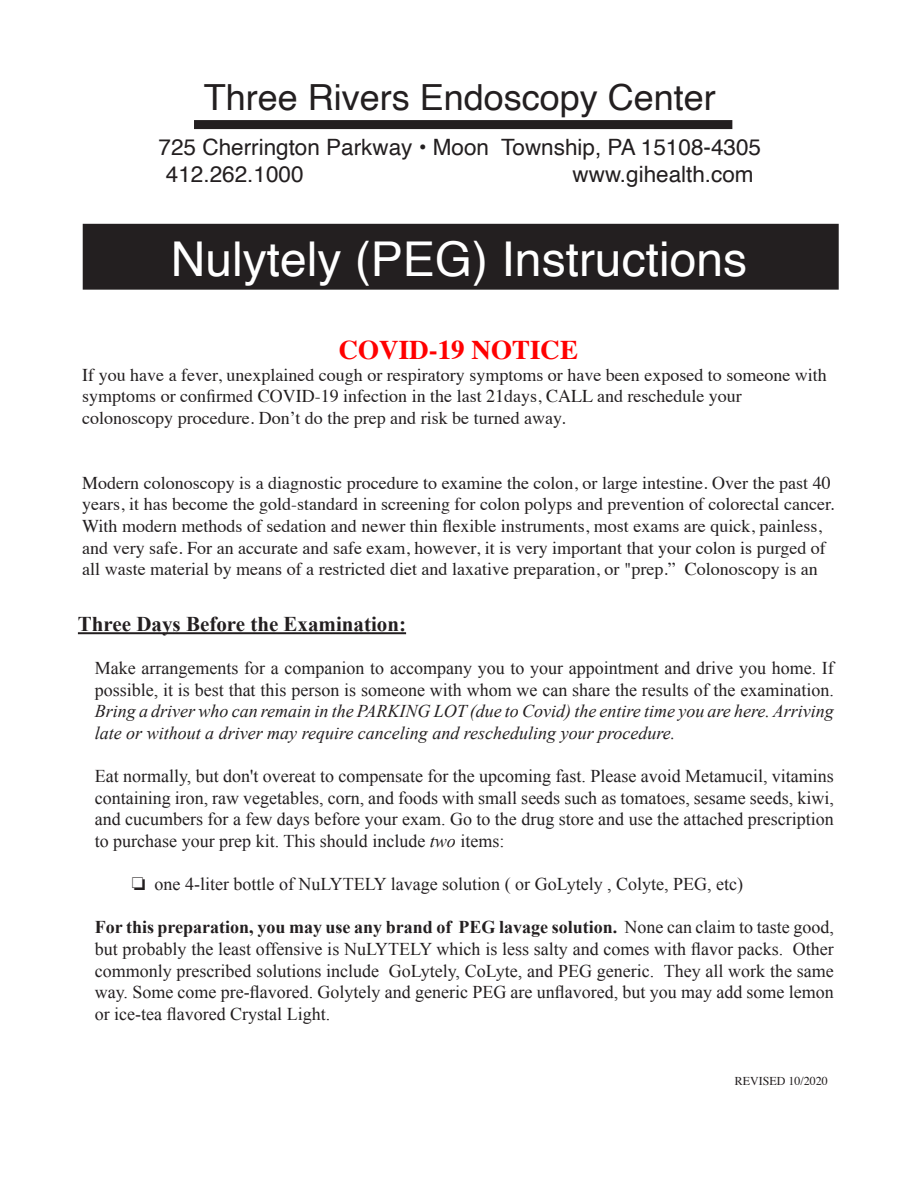
<style>
.page{position:relative;width:918px;height:1188px;background:#fff}
.page>*{position:absolute;margin:0;border:0;box-sizing:border-box;transform-origin:0 0}
.t1{font:48px "Helvetica";color:#fff}
.t2{font:36px "Helvetica";color:#231f20}
.t3{font:700 27px "Times";color:#f00}
.t4{font:22.5px "Helvetica";color:#231f20}
.t5{font:700 21px "Times New Roman";color:#231f20}
.t6{font:18px/21.6px "Times New Roman";color:#231f20;text-align:justify}
.t7{font:18px/21.6px "Times";color:#231f20}
.t8{font:12px "Times";color:#231f20}
.s1{font-style:italic}
.s2{font-weight:700}
</style>
<div class="page">
<div style="left:83px;top:225px;width:755px;height:64px;background:#231f20"></div>
<div style="left:83px;top:224px;width:756px;height:66px;border:2px solid #231f20"></div>
<hr style="left:78px;top:632px;width:328px;height:2px;background:#231f20">
<div style="left:194px;top:120px;width:538px;height:9px;background:#231f20"></div>
<p class="t2" style="left:204px;top:69px;width:514px">Three Rivers Endoscopy Center</p>
<p class="t4" style="left:159px;top:129px;width:604px">725 Cherrington Parkway • Moon Township, PA 15108-4305</p>
<p class="t4" style="left:166px;top:156px;width:139px">412.262.1000</p>
<p class="t4" style="left:573px;top:156px;width:183px">www.gihealth.com</p>
<p class="t1" style="left:171px;top:222px;width:578px">Nulytely (PEG) Instructions</p>
<p class="t3" style="left:339px;top:324px;width:241px">COVID-19 NOTICE</p>
<p class="t7" style="left:82px;top:362px;width:746px">If you have a fever, unexplained cough or respiratory symptoms or have been exposed to someone with symptoms or confirmed COVID-19 infection in the last 21days, CALL and reschedule your</p>
<p class="t7" style="left:82px;top:406px;width:485px">colonoscopy procedure. Don’t do the prep and risk be turned away.</p>
<p class="t7" style="left:82px;top:470px;width:754px">Modern colonoscopy is a diagnostic procedure to examine the colon, or large intestine. Over the past 40 years, it has become the gold-standard in screening for colon polyps and prevention of colorectal cancer.<br>With modern methods of sedation and newer thin flexible instruments, most exams are quick, painless, and very safe. For an accurate and safe exam, however, it is very important that your colon is purged of all waste material by means of a restricted diet and laxative preparation, or "prep.” Colonoscopy is an</p>
<p class="t5" style="left:78px;top:609px;width:330px">Three Days Before the Examination:</p>
<p class="t6" style="left:95px;top:657px;width:741px">Make arrangements for a companion to accompany you to your appointment and drive you home. If possible, it is best that this person is someone with whom we can share the results of the examination.<br><span class="s1">Bring a driver who can remain in the PARKING LOT (due to Covid) the entire time you are here. Arriving late or without a driver may require canceling and rescheduling your procedure.</span></p>
<p class="t6" style="left:95px;top:765px;width:741px">Eat normally, but don't overeat to compensate for the upcoming fast. Please avoid Metamucil, vitamins containing iron, raw vegetables, corn, and foods with small seeds such as tomatoes, sesame seeds, kiwi, and cucumbers for a few days before your exam. Go to the drug store and use the attached prescription to purchase your prep kit. This should include <span class="s1">two</span> items:</p>
<p class="t6" style="left:132px;top:873px;width:613px">❏ one 4-liter bottle of NuLYTELY lavage solution ( or GoLytely , Colyte, PEG, etc)</p>
<p class="t6" style="left:95px;top:916px;width:741px"><span class="s2">For this preparation, you may use any brand of PEG lavage solution.</span> None can claim to taste good, but probably the least offensive is NuLYTELY which is less salty and comes with flavor packs. Other commonly prescribed solutions include GoLytely, CoLyte, and PEG generic. They all work the same way. Some come pre-flavored. Golytely and generic PEG are unflavored, but you may add some lemon or ice-tea flavored Crystal Light.</p>
<p class="t8" style="left:735px;top:1069px;width:94px">REVISED 10/2020</p>
</div>
